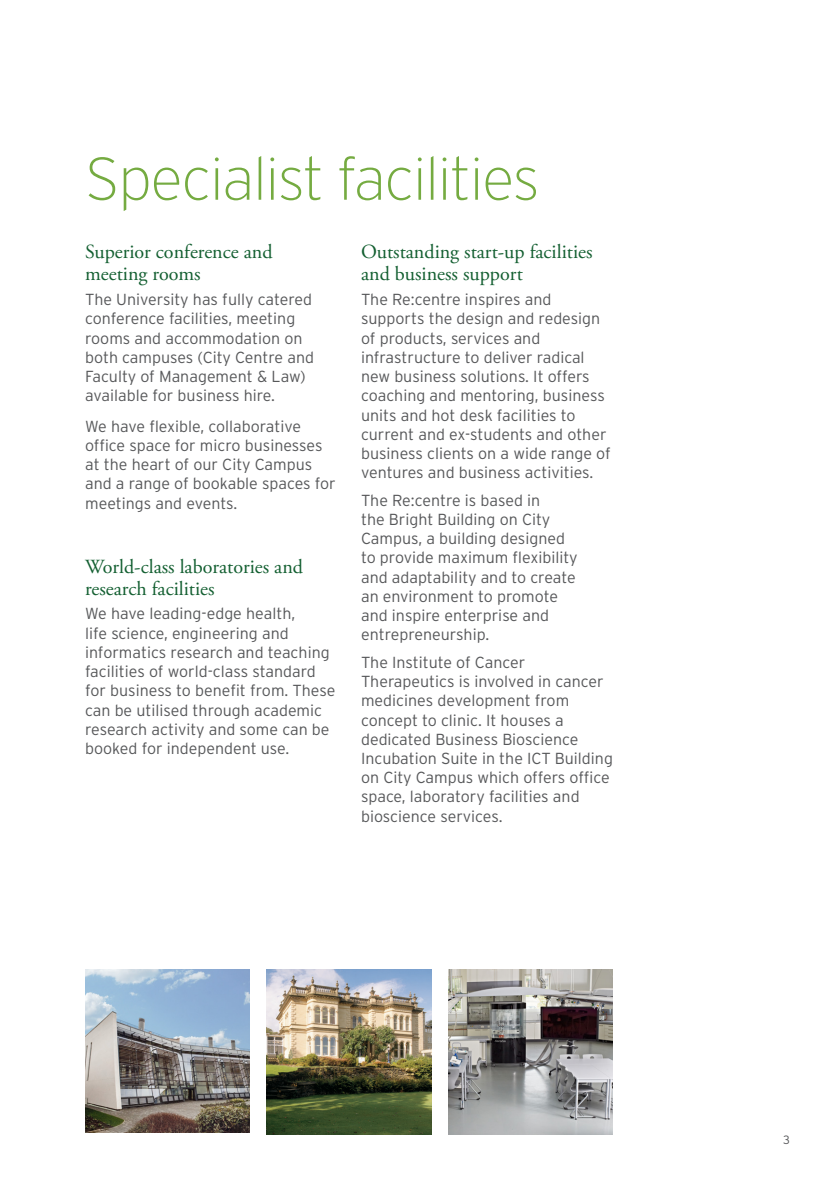
<style>
.page{position:relative;width:840px;height:1191px;background:#fff}
.page>*{position:absolute;margin:0;border:0;box-sizing:border-box;transform-origin:0 0}
.t1{font:200 60px "Interstate";letter-spacing:-.02em;color:#75ab41}
.t2{font:20px/22px "Adobe Garamond Pro";color:#135f31}
.t3{font:300 16px/19.2px "Interstate";color:#57585a}
.t4{font:300 12px "Interstate";color:#57585a}
</style>
<div class="page">
<img style="left:85px;top:969px;width:164px;height:163px">
<img style="left:266px;top:969px;width:165px;height:165px">
<img style="left:448px;top:969px;width:164px;height:165px">
<h1 class="t1" style="left:85px;top:142px;width:456px">Specialist facilities</h1>
<p class="t2" style="left:85px;top:242px;width:189px">Superior conference and meeting rooms</p>
<p class="t3" style="left:85px;top:290px;width:230px">The University has fully catered conference facilities, meeting rooms and accommodation on both campuses (City Centre and<br>Faculty of Management &amp; Law) available for business hire.</p>
<p class="t3" style="left:85px;top:416px;width:252px">We have flexible, collaborative office space for micro businesses at the heart of our City Campus and a range of bookable spaces for meetings and events.</p>
<p class="t2" style="left:85px;top:556px;width:219px">World-class laboratories and research facilities</p>
<p class="t3" style="left:85px;top:604px;width:251px">We have leading-edge health,<br>life science, engineering and informatics research and teaching facilities of world-class standard for business to benefit from. These can be utilised through academic research activity and some can be booked for independent use.</p>
<p class="t2" style="left:361px;top:242px;width:233px">Outstanding start-up facilities and business support</p>
<p class="t3" style="left:361px;top:290px;width:251px">The Re:centre inspires and supports the design and redesign of products, services and infrastructure to deliver radical new business solutions. It offers coaching and mentoring, business units and hot desk facilities to current and ex-students and other business clients on a wide range of ventures and business activities.</p>
<p class="t3" style="left:361px;top:490px;width:218px">The Re:centre is based in<br>the Bright Building on City<br>Campus, a building designed to provide maximum flexibility and adaptability and to create an environment to promote and inspire enterprise and entrepreneurship.</p>
<p class="t3" style="left:361px;top:652px;width:253px">The Institute of Cancer<br>Therapeutics is involved in cancer medicines development from concept to clinic. It houses a dedicated Business Bioscience<br>Incubation Suite in the ICT Building on City Campus which offers office space, laboratory facilities and bioscience services.</p>
<p class="t4" style="left:782px;top:1132px;width:8px">3</p>
</div>
